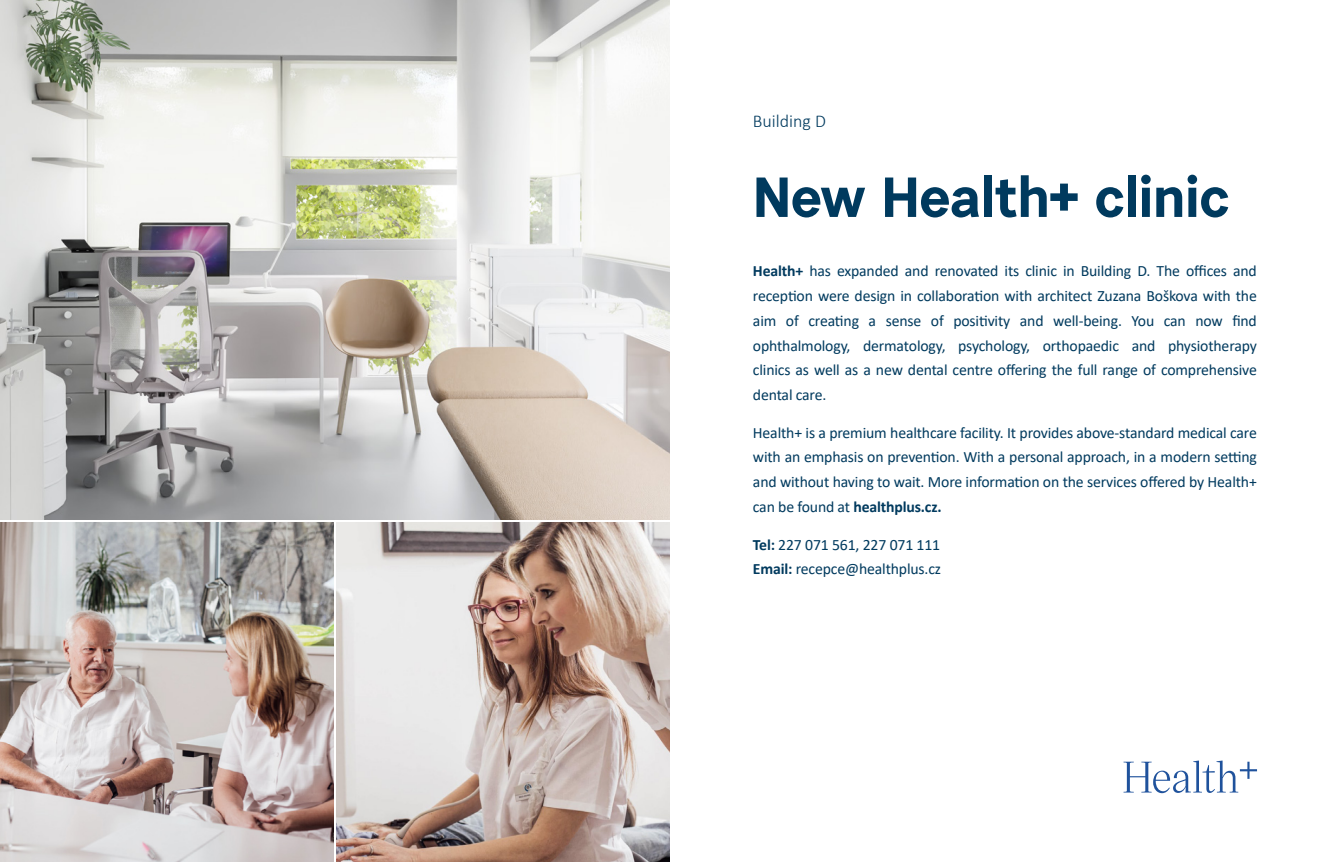
<style>
.page{position:relative;width:1340px;height:862px;background:#fff}
.page>*{position:absolute;margin:0;border:0;box-sizing:border-box;transform-origin:0 0}
.t1{font:700 56.25px "Urban Grotesk Re Bo";letter-spacing:-.01em;color:#003a5e}
.t2{font:300 18px "Calibri";color:#003a5e}
.t3{font:15.75px/24.8px "Calibri";letter-spacing:-.01em;color:#003a5e;text-align:justify}
.s1{font-weight:700}
</style>
<div class="page">
<svg style="left:1123px;top:760px;width:133px;height:32px"></svg>
<img style="left:0;top:0;width:670px;height:519px">
<img style="left:0;top:522px;width:333px;height:339px">
<img style="left:336px;top:522px;width:334px;height:339px">
<p class="t2" style="left:753px;top:110px;width:75px">Building D</p>
<h1 class="t1" style="left:753px;top:161px;width:478px">New Health+ clinic</h1>
<p class="t3" style="left:753px;top:258px;width:505px"><span class="s1">Health+</span> has expanded and renovated its clinic in Building D. The offices and reception were design in collaboration with architect Zuzana Boškova with the aim of creating a sense of positivity and well-being. You can now find ophthalmology, dermatology, psychology, orthopaedic and physiotherapy clinics as well as a new dental centre offering the full range of comprehensive dental care.</p>
<p class="t3" style="left:753px;top:419px;width:505px">Health+ is a premium healthcare facility. It provides above-standard medical care with an emphasis on prevention. With a personal approach, in a modern setting and without having to wait. More information on the services offered by Health+ can be found at <span class="s1">healthplus.cz.</span></p>
<p class="t3" style="left:753px;top:531px;width:190px;line-height:24.1px"><span class="s1">Tel:</span> 227 071 561, 227 071 111<br><span class="s1">Email:</span> recepce@healthplus.cz</p>
</div>
